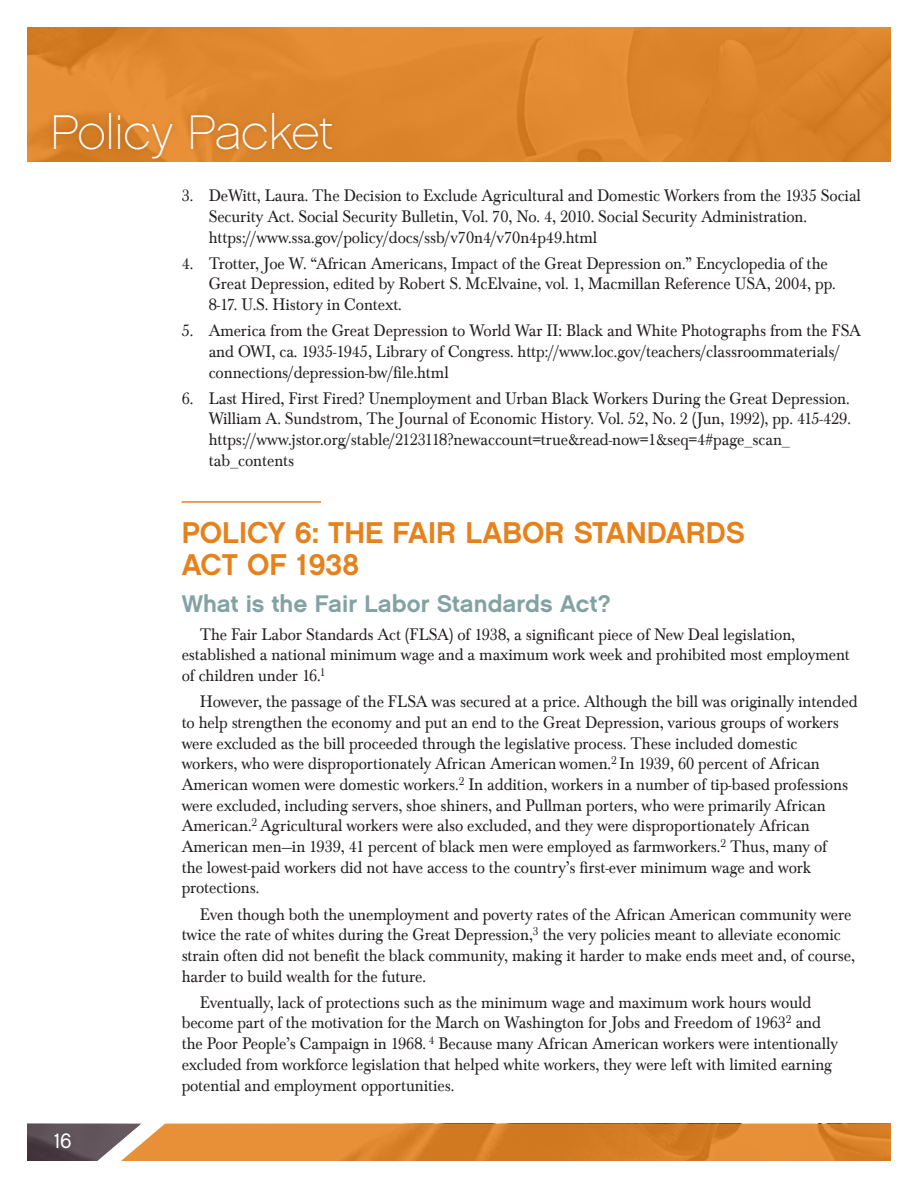
<style>
.page{position:relative;width:918px;height:1188px;background:#fff}
.page>*{position:absolute;margin:0;border:0;box-sizing:border-box;transform-origin:0 0}
.t1{font:48.45px "Chalet Paris Nineteen Sixty";color:#fff}
.t2{font:30px/31.5px "Chalet New York Nineteen Sixty";color:#e6811b}
.t3{font:24px "Chalet New York Nineteen Sixty";color:#83a2a2}
.t4{font:20.7px "Chalet London Nineteen Sixty";color:#fff;scale:.96 1}
.t5{font:17.25px/20.7px "Baskerville Com";letter-spacing:-.005em;color:#231f20;scale:.95 1}
</style>
<div class="page">
<svg style="left:27px;top:27px;width:864px;height:135px;background:#dd862e"></svg>
<div style="left:48px;top:107px;width:290px;height:57px;background:#231f20;opacity:.2"></div>
<svg style="left:27px;top:1123px;width:864px;height:38px;background:#d18438"></svg>
<div style="left:49px;top:1128px;width:28px;height:26px;background:#231f20;opacity:.2"></div>
<hr style="left:182px;top:501px;width:139px;height:2px;background:#e6811b">
<h1 class="t1" style="left:50px;top:104px;width:284px">Policy Packet</h1>
<p class="t5" style="left:209px;top:186px;width:688px;text-indent:-27px">3. DeWitt, Laura. The Decision to Exclude Agricultural and Domestic Workers from the 1935 Social<br>Security Act. Social Security Bulletin, Vol. 70, No. 4, 2010. Social Security Administration. https://www.ssa.gov/policy/docs/ssb/v70n4/v70n4p49.html</p>
<p class="t5" style="left:209px;top:253px;width:662px;text-indent:-27px">4. Trotter, Joe W. “African Americans, Impact of the Great Depression on.” Encyclopedia of the<br>Great Depression, edited by Robert S. McElvaine, vol. 1, Macmillan Reference USA, 2004, pp.<br>8-17. U.S. History in Context.</p>
<p class="t5" style="left:209px;top:321px;width:688px;text-indent:-27px">5. America from the Great Depression to World War II: Black and White Photographs from the FSA and OWI, ca. 1935-1945, Library of Congress. http://www.loc.gov/teachers/classroommaterials/ connections/depression-bw/file.html</p>
<p class="t5" style="left:209px;top:388px;width:678px;text-indent:-27px">6. Last Hired, First Fired? Unemployment and Urban Black Workers During the Great Depression.<br>William A. Sundstrom, The Journal of Economic History. Vol. 52, No. 2 (Jun, 1992), pp. 415-429. https://www.jstor.org/stable/2123118?newaccount=true&amp;read-now=1&amp;seq=4#page_scan_ tab_contents</p>
<p class="t4" style="left:54px;top:1129px;width:20px">16</p>
<h2 class="t2" style="left:182px;top:517px;width:565px">POLICY 6: THE FAIR LABOR STANDARDS<br>ACT OF 1938</h2>
<h3 class="t3" style="left:182px;top:589px;width:431px">What is the Fair Labor Standards Act?</h3>
<p class="t5" style="left:182px;top:624px;width:705px;text-indent:18px">The Fair Labor Standards Act (FLSA) of 1938, a significant piece of New Deal legislation, established a national minimum wage and a maximum work week and prohibited most employment of children under 16.<sup>1</sup></p>
<p class="t5" style="left:182px;top:691px;width:713px;text-indent:18px">However, the passage of the FLSA was secured at a price. Although the bill was originally intended to help strengthen the economy and put an end to the Great Depression, various groups of workers were excluded as the bill proceeded through the legislative process. These included domestic<br>workers, who were disproportionately African American women.<sup>2</sup> In 1939, 60 percent of African American women were domestic workers.<sup>2</sup> In addition, workers in a number of tip-based professions were excluded, including servers, shoe shiners, and Pullman porters, who were primarily African American.<sup>2</sup> Agricultural workers were also excluded, and they were disproportionately African American men—in 1939, 41 percent of black men were employed as farmworkers.<sup>2</sup> Thus, many of<br>the lowest-paid workers did not have access to the country’s first-ever minimum wage and work protections.</p>
<p class="t5" style="left:182px;top:904px;width:710px;text-indent:18px">Even though both the unemployment and poverty rates of the African American community were twice the rate of whites during the Great Depression,<sup>3</sup> the very policies meant to alleviate economic strain often did not benefit the black community, making it harder to make ends meet and, of course, harder to build wealth for the future.</p>
<p class="t5" style="left:182px;top:992px;width:692px;text-indent:18px">Eventually, lack of protections such as the minimum wage and maximum work hours would become part of the motivation for the March on Washington for Jobs and Freedom of 1963<sup>2</sup> and the Poor People’s Campaign in 1968. <sup>4</sup> Because many African American workers were intentionally excluded from workforce legislation that helped white workers, they were left with limited earning potential and employment opportunities.</p>
</div>
